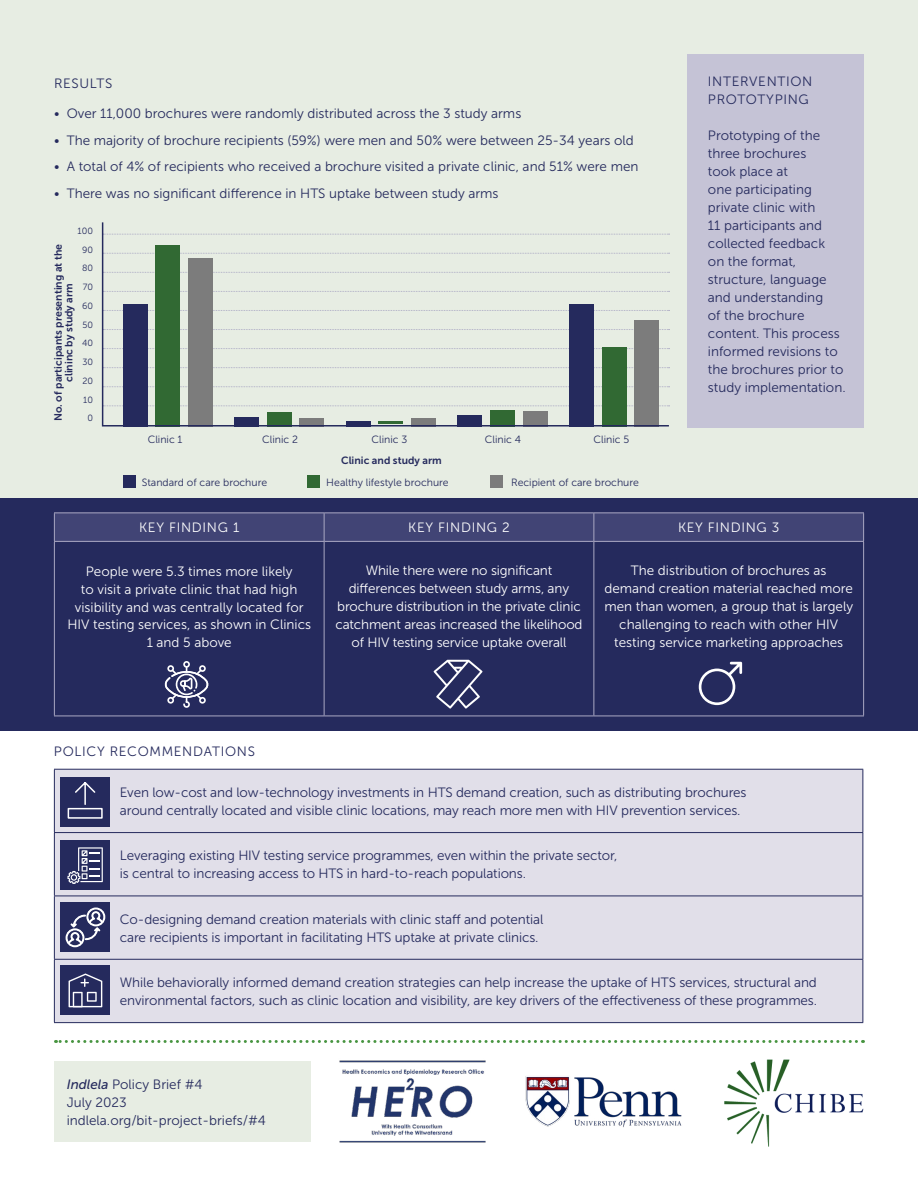
<style>
.page{position:relative;width:918px;height:1188px;background:#fff}
.page>*{position:absolute;margin:0;border:0;box-sizing:border-box;transform-origin:0 0}
.t1{font:13.5px/18px "Museo Sans 300";letter-spacing:-.01em;color:#252a5d}
.t2{font:13.5px/18px "Museo Sans 300";color:#fff;text-align:center}
.t3{font:13.5px/18px "Museo Sans 300";letter-spacing:.05em;color:#252a5d}
.t4{font:13.5px "Museo Sans 300";letter-spacing:.05em;color:#fff}
.t5{font:10.5px "Museo Sans 300";color:#252a5d}
.t6{font:10.5px/10.5px "Museo Sans 700";color:#252a5d;text-align:center}
.t7{font:9px/18.8px "Museo Sans 300";color:#252a5d;text-align:right}
.s1{font-family:"Museo Sans 500";font-style:italic}
</style>
<div class="page">
<div style="left:0;top:0;width:918px;height:515px;background:#e7ede3"></div>
<div style="left:54px;top:1061px;width:256px;height:81px;background:#e7ede3"></div>
<div style="left:55px;top:770px;width:807px;height:252px;background:#e1dfe9"></div>
<hr style="left:54px;top:769px;width:809px;height:1px;background:#252a5d">
<hr style="left:54px;top:770px;width:1px;height:62px;background:#252a5d">
<hr style="left:862px;top:770px;width:1px;height:62px;background:#252a5d">
<hr style="left:54px;top:832px;width:809px;height:1px;background:#252a5d">
<hr style="left:54px;top:833px;width:1px;height:63px;background:#252a5d">
<hr style="left:862px;top:833px;width:1px;height:63px;background:#252a5d">
<hr style="left:54px;top:896px;width:809px;height:1px;background:#252a5d">
<hr style="left:54px;top:896px;width:1px;height:63px;background:#252a5d">
<hr style="left:862px;top:896px;width:1px;height:63px;background:#252a5d">
<hr style="left:54px;top:959px;width:809px;height:1px;background:#252a5d">
<hr style="left:54px;top:960px;width:1px;height:62px;background:#252a5d">
<hr style="left:862px;top:960px;width:1px;height:62px;background:#252a5d">
<hr style="left:54px;top:1022px;width:809px;height:1px;background:#252a5d">
<img style="left:339px;top:1060px;width:147px;height:83px">
<img style="left:525px;top:1076px;width:157px;height:52px">
<img style="left:724px;top:1059px;width:140px;height:88px">
<div style="left:0;top:498px;width:918px;height:232px;background:#252a5d"></div>
<hr style="left:54px;top:512px;width:270px;height:1px;background:#aaa8c3">
<hr style="left:324px;top:512px;width:270px;height:1px;background:#aaa8c3">
<hr style="left:594px;top:512px;width:270px;height:1px;background:#aaa8c3">
<svg style="left:54px;top:513px;width:810px;height:28px;background:#434677"></svg>
<hr style="left:54px;top:541px;width:270px;height:1px;background:#aaa8c3">
<hr style="left:54px;top:542px;width:1px;height:174px;background:#aaa8c3">
<hr style="left:324px;top:541px;width:270px;height:1px;background:#aaa8c3">
<hr style="left:324px;top:542px;width:1px;height:174px;background:#aaa8c3">
<hr style="left:594px;top:541px;width:270px;height:1px;background:#aaa8c3">
<hr style="left:594px;top:542px;width:1px;height:174px;background:#aaa8c3">
<hr style="left:863px;top:542px;width:1px;height:174px;background:#aaa8c3">
<hr style="left:54px;top:716px;width:270px;height:1px;background:#aaa8c3">
<hr style="left:324px;top:716px;width:270px;height:1px;background:#aaa8c3">
<hr style="left:594px;top:716px;width:270px;height:1px;background:#aaa8c3">
<svg style="left:56px;top:1040px;width:800px;height:3px"></svg>
<div style="left:60px;top:777px;width:50px;height:50px;background:#252a5d"></div>
<div style="left:60px;top:902px;width:50px;height:50px;background:#252a5d"></div>
<div style="left:60px;top:840px;width:50px;height:50px;background:#252a5d"></div>
<div style="left:60px;top:965px;width:50px;height:50px;background:#252a5d"></div>
<svg style="left:101px;top:222px;width:569px;height:205px"></svg>
<div style="left:123px;top:475px;width:13px;height:13px;background:#252a5d"></div>
<div style="left:307px;top:475px;width:12px;height:13px;background:#316933"></div>
<div style="left:490px;top:475px;width:13px;height:13px;background:#7c7c7c"></div>
<svg style="left:164px;top:661px;width:45px;height:47px"></svg>
<svg style="left:434px;top:660px;width:48px;height:49px"></svg>
<svg style="left:699px;top:662px;width:43px;height:43px"></svg>
<svg style="left:67px;top:847px;width:36px;height:37px"></svg>
<svg style="left:66px;top:908px;width:39px;height:39px"></svg>
<svg style="left:69px;top:974px;width:33px;height:33px"></svg>
<div style="left:687px;top:54px;width:177px;height:373px;background:#c5c3d6"></div>
<svg style="left:67px;top:782px;width:36px;height:37px"></svg>
<p class="t3" style="left:54px;top:75px;width:60px">RESULTS</p>
<p class="t1" style="left:54px;top:105px;width:469px">• Over 11,000 brochures were randomly distributed across the 3 study arms</p>
<p class="t1" style="left:54px;top:131px;width:581px">• The majority of brochure recipients (59%) were men and 50% were between 25-34 years old</p>
<p class="t1" style="left:54px;top:158px;width:586px">• A total of 4% of recipients who received a brochure visited a private clinic, and 51% were men</p>
<p class="t1" style="left:54px;top:184px;width:446px">• There was no significant difference in HTS uptake between study arms</p>
<p class="t7" style="left:78px;top:222px;width:17px">100<br>90<br>80<br>70<br>60<br>50<br>40<br>30<br>20<br>10<br>0</p>
<p class="t6" style="left:53px;top:421px;width:179px;rotate:-90deg">No. of participants presenting at the clininc by study arm</p>
<p class="t5" style="left:148px;top:434px;width:36px">Clinic 1</p>
<p class="t5" style="left:262px;top:434px;width:37px">Clinic 2</p>
<p class="t5" style="left:372px;top:434px;width:37px">Clinic 3</p>
<p class="t5" style="left:485px;top:434px;width:38px">Clinic 4</p>
<p class="t5" style="left:594px;top:434px;width:37px">Clinic 5</p>
<p class="t5" style="left:142px;top:476px;width:127px">Standard of care brochure</p>
<p class="t5" style="left:326px;top:476px;width:124px">Healthy lifestyle brochure</p>
<p class="t5" style="left:511px;top:476px;width:129px">Recipient of care brochure</p>
<p class="t6" style="left:341px;top:455px;width:102px">Clinic and study arm</p>
<p class="t3" style="left:708px;top:73px;width:106px">INTERVENTION<br>PROTOTYPING</p>
<p class="t1" style="left:708px;top:127px;width:139px">Prototyping of the three brochures<br>took place at<br>one participating private clinic with<br>11 participants and collected feedback<br>on the format, structure, language and understanding<br>of the brochure content. This process informed revisions to the brochures prior to study implementation.</p>
<p class="t4" style="left:139px;top:520px;width:102px">KEY FINDING 1</p>
<p class="t4" style="left:408px;top:520px;width:103px">KEY FINDING 2</p>
<p class="t4" style="left:678px;top:520px;width:103px">KEY FINDING 3</p>
<p class="t2" style="left:67px;top:562px;width:245px">People were 5.3 times more likely<br>to visit a private clinic that had high visibility and was centrally located for HIV testing services, as shown in Clinics 1 and 5 above</p>
<p class="t2" style="left:335px;top:562px;width:249px">While there were no significant differences between study arms, any brochure distribution in the private clinic catchment areas increased the likelihood of HIV testing service uptake overall</p>
<p class="t2" style="left:604px;top:562px;width:250px">The distribution of brochures as demand creation material reached more men than women, a group that is largely challenging to reach with other HIV testing service marketing approaches</p>
<p class="t3" style="left:54px;top:743px;width:202px">POLICY RECOMMENDATIONS</p>
<p class="t1" style="left:120px;top:783px;width:628px">Even low-cost and low-technology investments in HTS demand creation, such as distributing brochures around centrally located and visible clinic locations, may reach more men with HIV prevention services.</p>
<p class="t1" style="left:120px;top:847px;width:499px">Leveraging existing HIV testing service programmes, even within the private sector, is central to increasing access to HTS in hard-to-reach populations.</p>
<p class="t1" style="left:120px;top:910px;width:425px">Co-designing demand creation materials with clinic staff and potential care recipients is important in facilitating HTS uptake at private clinics.</p>
<p class="t1" style="left:120px;top:973px;width:699px">While behaviorally informed demand creation strategies can help increase the uptake of HTS services, structural and environmental factors, such as clinic location and visibility, are key drivers of the effectiveness of these programmes.</p>
<p class="t1" style="left:67px;top:1075px;width:201px"><span class="s1">Indlela</span> Policy Brief #4<br>July 2023 indlela.org/bit-project-briefs/#4</p>
</div>
